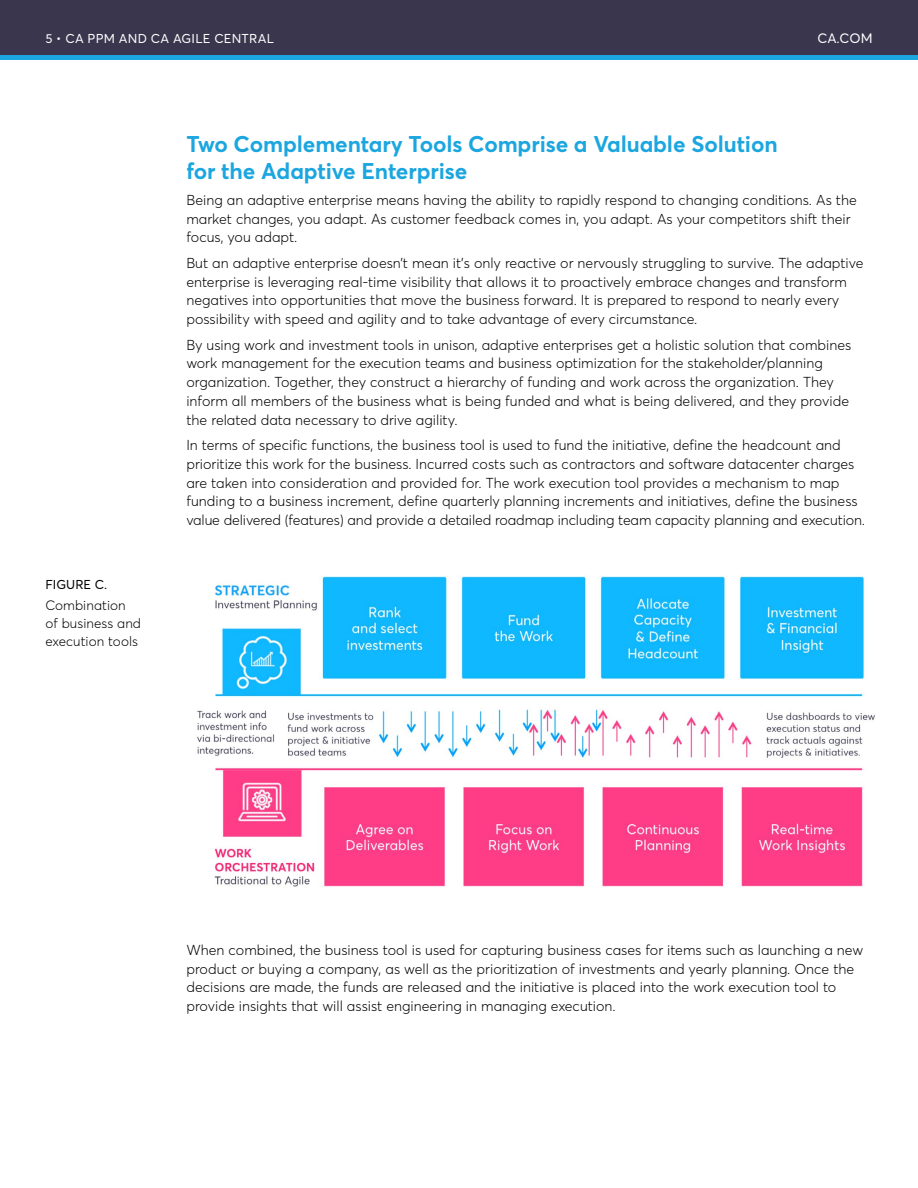
<style>
.page{position:relative;width:918px;height:1188px;background:#fff}
.page>*{position:absolute;margin:0;border:0;box-sizing:border-box;transform-origin:0 0}
.t1{font:700 22.5px/27px "Averta";letter-spacing:-.005em;color:#1ca6df}
.Body_Copy{font:300 14.25px/18.8px "Averta";color:#000}
.Figure_Body{font:300 13.5px/18px "Averta";letter-spacing:.005em;color:#000}
.eyebrow-ca_com{font:13.5px "Averta";color:#fff}
.t2{font:12.75px "Averta";letter-spacing:.02em;color:#fff}
.Figure_Header{font:12.75px "Averta";letter-spacing:.005em;color:#000}
</style>
<div class="page">
<div style="left:0;top:53px;width:918px;height:7px;background:#1ca6df"></div>
<div style="left:0;top:0;width:918px;height:55px;background:#39364d"></div>
<img style="left:197px;top:575px;width:678px;height:312px">
<p class="t2" style="left:45px;top:30px;width:230px">5 • CA PPM AND CA AGILE CENTRAL</p>
<p class="eyebrow-ca_com" style="left:817px;top:30px;width:57px">CA.COM</p>
<p class="Figure_Header" style="left:45px;top:577px;width:63px">FIGURE C.</p>
<p class="Figure_Body" style="left:45px;top:597px;width:97px">Combination of business and execution tools</p>
<p class="t1" style="left:186px;top:131px;width:593px">Two Complementary Tools Comprise a Valuable Solution for the Adaptive Enterprise</p>
<p class="Body_Copy" style="left:186px;top:190px;width:672px">Being an adaptive enterprise means having the ability to rapidly respond to changing conditions. As the market changes, you adapt. As customer feedback comes in, you adapt. As your competitors shift their focus, you adapt.</p>
<p class="Body_Copy" style="left:186px;top:253px;width:679px">But an adaptive enterprise doesn’t mean it’s only reactive or nervously struggling to survive. The adaptive enterprise is leveraging real-time visibility that allows it to proactively embrace changes and transform negatives into opportunities that move the business forward. It is prepared to respond to nearly every possibility with speed and agility and to take advantage of every circumstance.</p>
<p class="Body_Copy" style="left:186px;top:335px;width:666px">By using work and investment tools in unison, adaptive enterprises get a holistic solution that combines work management for the execution teams and business optimization for the stakeholder/planning organization. Together, they construct a hierarchy of funding and work across the organization. They inform all members of the business what is being funded and what is being delivered, and they provide the related data necessary to drive agility.</p>
<p class="Body_Copy" style="left:186px;top:436px;width:680px">In terms of specific functions, the business tool is used to fund the initiative, define the headcount and prioritize this work for the business. Incurred costs such as contractors and software datacenter charges are taken into consideration and provided for. The work execution tool provides a mechanism to map funding to a business increment, define quarterly planning increments and initiatives, define the business value delivered (features) and provide a detailed roadmap including team capacity planning and execution.</p>
<p class="Body_Copy" style="left:186px;top:940px;width:678px">When combined, the business tool is used for capturing business cases for items such as launching a new product or buying a company, as well as the prioritization of investments and yearly planning. Once the decisions are made, the funds are released and the initiative is placed into the work execution tool to provide insights that will assist engineering in managing execution.</p>
</div>
